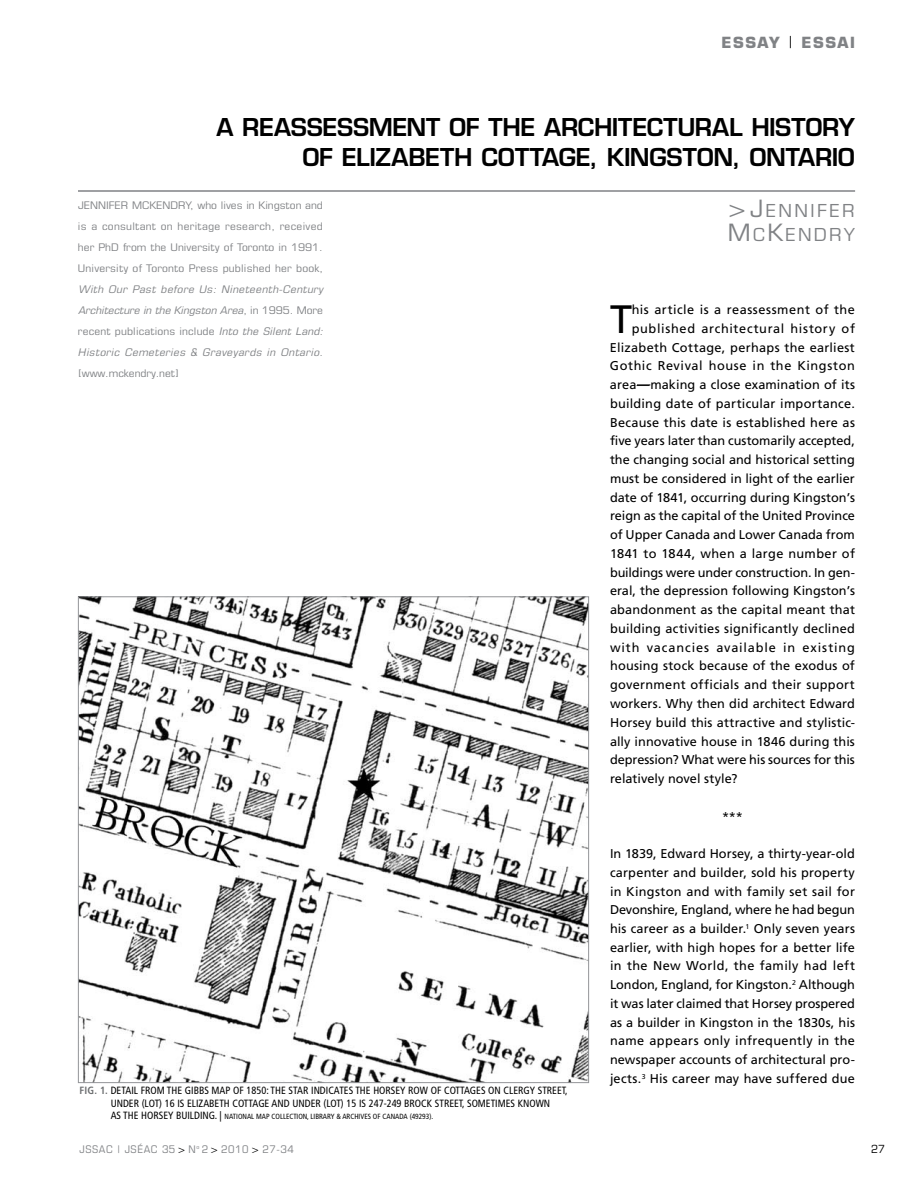
<style>
.page{position:relative;width:918px;height:1188px;background:#fff}
.page>*{position:absolute;margin:0;border:0;box-sizing:border-box;transform-origin:0 0}
.t1{font:39.6px "Frutiger";color:#000}
.t2{font:600 24px/30px "Eurostile";letter-spacing:-.01em;color:#000;text-align:right}
.t3{font:condensed 18px/24px "Eurostile";letter-spacing:.1em;color:#808285;scale:1.2 1}
.t4{font:700 15px "Eurostile";letter-spacing:.1em;color:#808285}
.t5{font:12.75px/18.8px "Frutiger";letter-spacing:.01em;color:#000;text-align:justify}
.t6{font:12.75px "Frutiger";letter-spacing:-.01em;color:#000}
.t7{font:12.75px "Frutiger";letter-spacing:.07em;color:#000}
.t8{font:12.75px "Frutiger";letter-spacing:.05em;color:#000}
.t9{font:12.75px "Frutiger";letter-spacing:.045em;color:#000}
.t10{font:12.75px "Frutiger";letter-spacing:.04em;color:#000}
.t11{font:condensed 11.25px "Eurostile";color:#000;scale:1.1 1}
.t12{font:italic condensed 10.5px/21px "Eurostile";color:#808285;scale:1.2 1}
.t13{font:condensed 10.5px/12.8px "Frutiger";color:#000}
.t14{font:condensed 10.5px/21px "Eurostile";letter-spacing:.015em;color:#808285;text-align:justify;scale:1.2 1}
.t15{font:condensed 10.5px "Eurostile";letter-spacing:.05em;color:#808285;scale:1.1 1}
.t16{font:condensed 7.5px "Frutiger";color:#000}
.s1{font-weight:400;font-stretch:condensed;font-size:16.5px;color:#000}
.s2{font-style:normal}
.s3{font-weight:700;color:#6d6f71}
.s4{font-size:10.5px}
.s5{font-size:24px}
.s6{color:#000}
</style>
<div class="page">
<hr style="left:78px;top:190px;width:777px;height:2px;background:#808285">
<img style="left:80px;top:598px;width:507px;height:483px">
<svg style="left:637px;top:385px;width:13px;height:1px"></svg>
<p class="t4" style="left:721px;top:34px;width:135px">ESSAY <span class="s1">|</span> ESSAI</p>
<h2 class="t2" style="left:216px;top:112px;width:640px">A REASSESSMENT OF THE ARCHITECTURAL HISTORY<br>OF ELIZABETH COTTAGE, KINGSTON, ONTARIO</h2>
<p class="t14" style="left:78px;top:195px;width:206px;text-indent:37px">er McKendry, who lives in Kingston and is a consultant on heritage research, received her PhD from the University of Toronto in 1991.<br>University of Toronto Press published her book,</p>
<p class="t12" style="left:78px;top:279px;width:208px">With Our Past before Us: Nineteenth-Century Architecture in the Kingston Area<span class="s2">, i n 1 9 9 5 . M o r e recent publications include</span> Into the Silent Land:<br>Historic Cemeteries &amp; Graveyards in Ontario<span class="s2">. [www.mckendry.net]</span></p>
<p class="t14" style="left:78px;top:195px;width:16px">Jennif</p>
<p class="t13" style="left:111px;top:1084px;width:459px;text-indent:-31px"><span class="s3">FIG. 1.</span> DETAIL FROM THE GIBBS MAP OF 1850: THE STAR INDICATES THE HORSEY ROW OF COTTAGES ON CLERGY STREET,<br>UNDER (LOT) 16 IS ELIZABETH COTTAGE AND UNDER (LOT) 15 IS 247-249 BROCK STREET, SOMETIMES KNOWN</p>
<p class="t16" style="left:111px;top:1112px;width:324px"><span class="s4">AS THE HORSEY BUILDING. |</span> NATIONAL MAP COLLECTION, LIBRARY &amp; ARCHIVES OF CANADA (49293).</p>
<h3 class="t3" style="left:728px;top:199px;width:107px"><span class="s5">&gt;J</span>ENNIFER<br><span class="s5">M</span>C<span class="s5">K</span>ENDRY</h3>
<h1 class="t1" style="left:610px;top:296px;width:24px">T</h1>
<p class="t10" style="left:632px;top:302px;width:225px">his article is a reassessment of the</p>
<p class="t8" style="left:632px;top:321px;width:225px">published architectural history of</p>
<p class="t5" style="left:610px;top:338px;width:246px">Elizabeth Cottage, perhaps the earliest</p>
<p class="t9" style="left:610px;top:358px;width:246px">Gothic Revival house in the Kingston</p>
<p class="t5" style="left:610px;top:375px;width:246px">area—making a close examination of its</p>
<p class="t5" style="left:610px;top:394px;width:246px">building date of particular importance.</p>
<p class="t5" style="left:610px;top:413px;width:246px">Because this date is established here as</p>
<p class="t5" style="left:610px;top:431px;width:246px">five years later than customarily accepted,</p>
<p class="t5" style="left:610px;top:450px;width:246px">the changing social and historical setting</p>
<p class="t5" style="left:610px;top:469px;width:246px">must be considered in light of the earlier</p>
<p class="t5" style="left:610px;top:488px;width:246px">date of 1841, occurring during Kingston’s</p>
<p class="t5" style="left:610px;top:507px;width:246px">reign as the capital of the United Province</p>
<p class="t5" style="left:610px;top:525px;width:246px">of Upper Canada and Lower Canada from</p>
<p class="t5" style="left:610px;top:544px;width:246px">1841 to 1844, when a large number of</p>
<p class="t6" style="left:610px;top:565px;width:247px">buildings were under construction. In gen-</p>
<p class="t5" style="left:610px;top:582px;width:246px">eral, the depression following Kingston’s</p>
<p class="t5" style="left:610px;top:600px;width:246px">abandonment as the capital meant that</p>
<p class="t5" style="left:610px;top:619px;width:246px">building activities significantly declined</p>
<p class="t7" style="left:610px;top:640px;width:246px">with vacancies available in existing</p>
<p class="t5" style="left:610px;top:657px;width:246px">housing stock because of the exodus of</p>
<p class="t5" style="left:610px;top:675px;width:246px">government officials and their support</p>
<p class="t5" style="left:610px;top:694px;width:246px">workers. Why then did architect Edward</p>
<p class="t5" style="left:610px;top:713px;width:247px">Horsey build this attractive and stylistic-</p>
<p class="t5" style="left:610px;top:732px;width:246px">ally innovative house in 1846 during this</p>
<p class="t5" style="left:610px;top:750px;width:246px">depression? What were his sources for this</p>
<p class="t5" style="left:610px;top:769px;width:129px">relatively novel style?</p>
<p class="t5" style="left:722px;top:807px;width:22px">***</p>
<p class="t5" style="left:610px;top:844px;width:247px">In 1839, Edward Horsey, a thirty-year-old carpenter and builder, sold his property in Kingston and with family set sail for Devonshire, England, where he had begun his career as a builder.<sup>1</sup> Only seven years earlier, with high hopes for a better life in the New World, the family had left London, England, for Kingston.<sup>2</sup> Although it was later claimed that Horsey prospered as a builder in Kingston in the 1830s, his name appears only infrequently in the newspaper accounts of architectural pro&shy;jects.<sup>3</sup> His career may have suffered due</p>
<p class="t15" style="left:80px;top:1143px;width:196px">JSSAC | JSÉAC 35 <span class="s6">&gt;</span> N<sup>o</sup> 2 <span class="s6">&gt;</span> 2010 <span class="s6">&gt;</span> 27-34</p>
<p class="t11" style="left:871px;top:1142px;width:14px">27</p>
</div>
